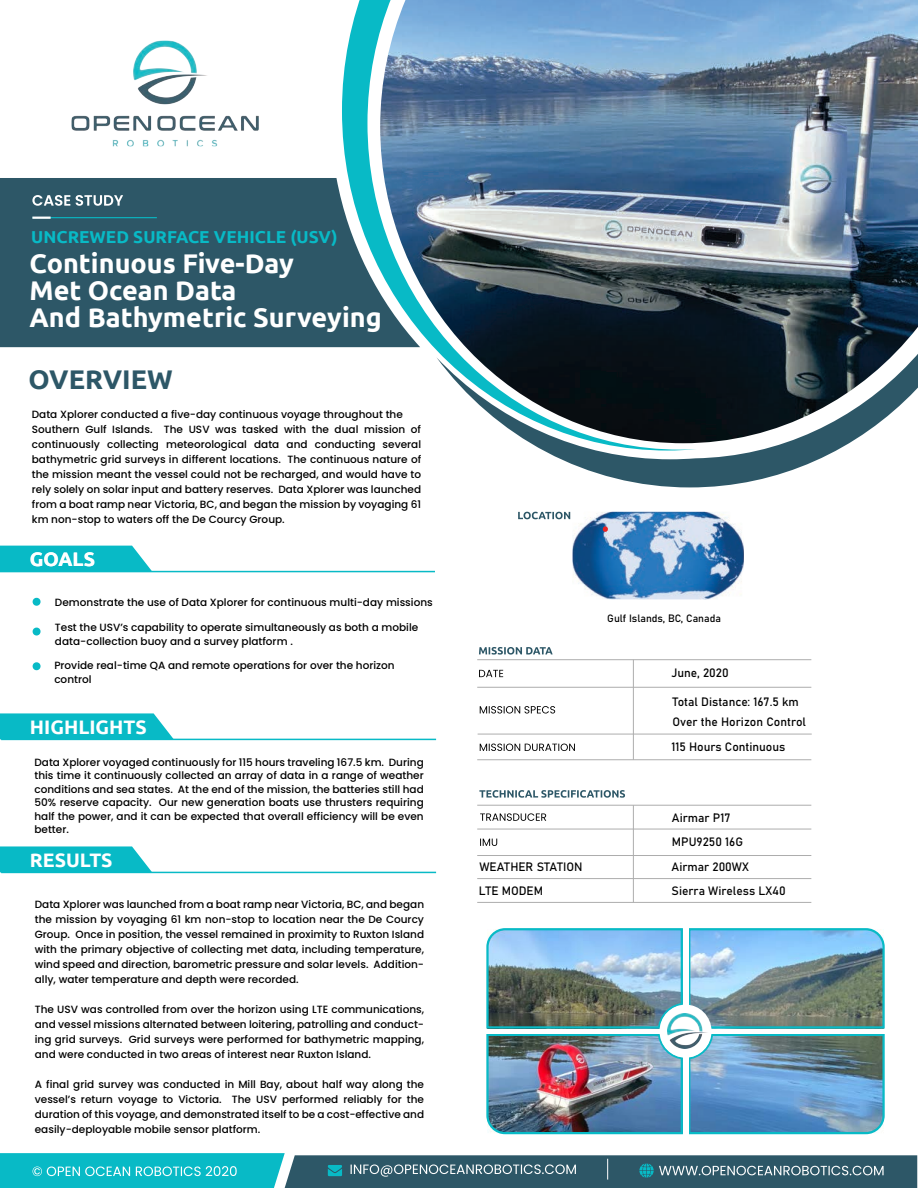
<style>
.page{position:relative;width:918px;height:1188px;background:#fff}
.page>*{position:absolute;margin:0;border:0;box-sizing:border-box;transform-origin:0 0}
.t1{font:700 27px/27px "Ubuntu";color:#fff}
.t2{font:700 27px "Ubuntu";color:#2d5767}
.t3{font:700 19.5px "Ubuntu";color:#fff}
.t4{font:700 17.25px "Ubuntu";color:#08bac6}
.t5{font:12px "Bahnschrift";color:#000}
.t6{font:500 10.5px/15px "Poppins";color:#000;text-align:justify}
.t7{font:10.5px "Bahnschrift";color:#000}
</style>
<div class="page">
<div style="left:0;top:178px;width:342px;height:169px;background:#2d5767"></div>
<svg style="left:544px;top:451px;width:291px;height:36px;fill:#2d5767"></svg>
<svg style="left:342px;top:0;width:508px;height:451px"></svg>
<img style="left:380px;top:0;width:538px;height:443px">
<svg style="left:0;top:846px;width:152px;height:26px;background:#1cbfca"></svg>
<hr style="left:1px;top:872px;width:435px;height:1px;background:#08bac6">
<svg style="left:479px;top:790px;width:146px;height:8px"></svg>
<hr style="left:477px;top:829px;width:334px;height:1px;background:#adadad">
<hr style="left:477px;top:855px;width:334px;height:1px;background:#adadad">
<hr style="left:477px;top:878px;width:334px;height:1px;background:#adadad">
<svg style="left:0;top:1153px;width:917px;height:35px;background:#3a8794"></svg>
<svg style="left:479px;top:647px;width:74px;height:8px"></svg>
<hr style="left:477px;top:687px;width:334px;height:1px;background:#adadad">
<hr style="left:477px;top:759px;width:334px;height:1px;background:#adadad">
<hr style="left:478px;top:734px;width:334px;height:1px;background:#adadad">
<hr style="left:477px;top:659px;width:334px;height:1px;background:#adadad">
<hr style="left:477px;top:902px;width:334px;height:1px;background:#adadad">
<hr style="left:477px;top:805px;width:334px;height:1px;background:#adadad">
<svg style="left:480px;top:813px;width:66px;height:8px"></svg>
<svg style="left:480px;top:839px;width:17px;height:7px"></svg>
<hr style="left:633px;top:805px;width:1px;height:97px;background:#adadad">
<div style="left:0;top:546px;width:152px;height:25px;background:#08bac6"></div>
<hr style="left:0;top:571px;width:435px;height:1px;background:#08bac6">
<svg style="left:33px;top:598px;width:8px;height:8px"></svg>
<svg style="left:33px;top:628px;width:8px;height:8px"></svg>
<svg style="left:33px;top:662px;width:8px;height:8px"></svg>
<hr style="left:633px;top:660px;width:1px;height:100px;background:#adadad">
<svg style="left:479px;top:670px;width:24px;height:7px"></svg>
<svg style="left:480px;top:706px;width:75px;height:8px"></svg>
<svg style="left:480px;top:744px;width:95px;height:7px"></svg>
<svg style="left:518px;top:512px;width:52px;height:7px"></svg>
<img style="left:572px;top:512px;width:172px;height:88px">
<img style="left:486px;top:928px;width:399px;height:207px">
<div style="left:660px;top:1005px;width:52px;height:53px;background:#fff;border-radius:50%"></div>
<svg style="left:0;top:713px;width:174px;height:26px;background:#1abfca"></svg>
<hr style="left:1px;top:739px;width:435px;height:1px;background:#08bac6">
<svg style="left:32px;top:195px;width:91px;height:11px"></svg>
<hr style="left:32px;top:217px;width:125px;height:1px;background:#08bac6">
<svg style="left:32px;top:217px;width:19px;height:2px"></svg>
<svg style="left:602px;top:526px;width:7px;height:6px"></svg>
<img style="left:668px;top:1014px;width:41px;height:34px">
<img style="left:71px;top:41px;width:188px;height:105px">
<div style="left:683px;top:1054px;width:5px;height:92px;background:#fff"></div>
<div style="left:467px;top:1029px;width:193px;height:5px;background:#fff"></div>
<div style="left:711px;top:1029px;width:193px;height:5px;background:#fff"></div>
<div style="left:683px;top:916px;width:5px;height:92px;background:#fff"></div>
<h3 class="t4" style="left:31px;top:227px;width:308px">UNCREWED SURFACE VEHICLE (USV)</h3>
<h1 class="t1" style="left:30px;top:250px;width:354px">Continuous Five-Day<br>Met Ocean Data<br>And Bathymetric Surveying</h1>
<h1 class="t2" style="left:29px;top:363px;width:146px">OVERVIEW</h1>
<p class="t6" style="left:32px;top:407px;width:391px;text-align:left">Data Xplorer conducted a five-day continuous voyage throughout the Southern Gulf Islands. The USV was tasked with the dual mission of continuously collecting meteorological data and conducting several bathymetric grid surveys in different locations. The continuous nature of the mission meant the vessel could not be recharged, and would have to rely solely on solar input and battery reserves. Data Xplorer was launched from a boat ramp near Victoria, BC, and began the mission by voyaging 61 km non-stop to waters off the De Courcy Group.</p>
<h2 class="t3" style="left:30px;top:548px;width:67px">GOALS</h2>
<p class="t6" style="left:55px;top:595px;width:379px">Demonstrate the use of Data Xplorer for continuous multi-day missions</p>
<p class="t6" style="left:55px;top:621px;width:365px;line-height:13.5px">Test the USV’s capability to operate simultaneously as both a mobile data-collection buoy and a survey platform .</p>
<p class="t6" style="left:54px;top:659px;width:342px;line-height:13.5px">Provide real-time QA and remote operations for over the horizon control</p>
<h2 class="t3" style="left:30px;top:715px;width:118px">HIGHLIGHTS</h2>
<p class="t6" style="left:34px;top:755px;width:391px;line-height:13.5px">Data Xplorer voyaged continuously for 115 hours traveling 167.5 km. During this time it continuously collected an array of data in a range of weather conditions and sea states. At the end of the mission, the batteries still had 50% reserve capacity. Our new generation boats use thrusters requiring half the power, and it can be expected that overall efficiency will be even better.</p>
<h2 class="t3" style="left:30px;top:848px;width:84px">RESULTS</h2>
<p class="t6" style="left:35px;top:897px;width:391px">Data Xplorer was launched from a boat ramp near Victoria, BC, and began the mission by voyaging 61 km non-stop to location near the De Courcy Group. Once in position, the vessel remained in proximity to Ruxton Island with the primary objective of collecting met data, including temperature, wind speed and direction, barometric pressure and solar levels. Addition&shy;ally, water temperature and depth were recorded.</p>
<p class="t6" style="left:35px;top:1002px;width:391px">The USV was controlled from over the horizon using LTE communications, and vessel missions alternated between loitering, patrolling and conduct&shy;ing grid surveys. Grid surveys were performed for bathymetric mapping, and were conducted in two areas of interest near Ruxton Island.</p>
<p class="t6" style="left:35px;top:1077px;width:391px">A final grid survey was conducted in Mill Bay, about half way along the vessel’s return voyage to Victoria. The USV performed reliably for the duration of this voyage, and demonstrated itself to be a cost-effective and easily-deployable mobile sensor platform.</p>
<p class="t7" style="left:607px;top:612px;width:115px">Gulf Islands, BC, Canada</p>
<p class="t5" style="left:671px;top:665px;width:59px">June, 2020</p>
<p class="t5" style="left:673px;top:694px;width:128px">Total Distance: 167.5 km</p>
<p class="t5" style="left:671px;top:739px;width:115px">115 Hours Continuous</p>
<p class="t5" style="left:672px;top:715px;width:135px">Over the Horizon Control</p>
<p class="t5" style="left:672px;top:811px;width:60px">Airmar P17</p>
<p class="t5" style="left:479px;top:859px;width:105px">WEATHER STATION</p>
<p class="t5" style="left:672px;top:834px;width:73px">MPU9250 16G</p>
<p class="t5" style="left:672px;top:859px;width:79px">Airmar 200WX</p>
<p class="t5" style="left:479px;top:883px;width:66px">LTE MODEM</p>
<p class="t5" style="left:672px;top:883px;width:116px">Sierra Wireless LX40</p>
</div>
